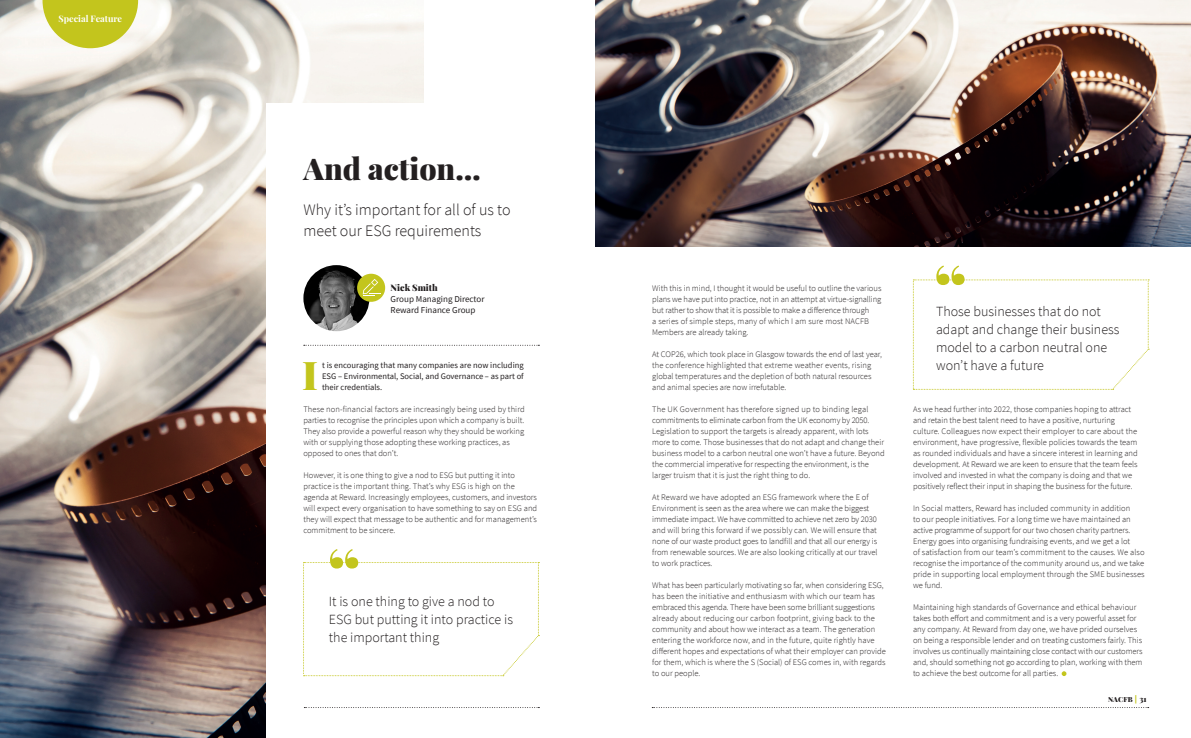
<style>
.page{position:relative;width:1191px;height:738px;background:#fff}
.page>*{position:absolute;margin:0;border:0;box-sizing:border-box;transform-origin:0 0}
.t1{font:900 65.9px "Playfair Display";color:#c3c51d}
.t2{font:900 39.5px "Playfair Display";color:#c3c51d}
.t3{font:900 30px "Playfair Display";color:#231f20}
.t4{font:300 16px/20px "Source Sans Pro";color:#231f20}
.t5{font:300 14px/18px "Source Sans Pro";color:#231f20}
.t6{font:9px/11px "Source Sans Pro";color:#231f20}
.t7{font:700 9px "Playfair Display";color:#fff}
.t8{font:900 9px "Playfair Display";color:#231f20}
.t9{font:300 8.5px/11px "Source Sans Pro";color:#231f20}
.t10{font:8.5px/11px "Source Sans Pro";color:#231f20;text-align:justify}
.t11{font:900 7px "Playfair Display";letter-spacing:.025em;color:#231f20}
.s1{font-size:8px;color:#c3c51d}
.s2{font-size:8px}
</style>
<div class="page">
<img style="left:0;top:0;width:423px;height:737px">
<div style="left:266px;top:103px;width:329px;height:634px;background:#fff"></div>
<img style="left:303px;top:265px;width:66px;height:66px;border-radius:33px">
<svg style="left:43px;top:0;width:95px;height:48px"></svg>
<div style="left:357px;top:273px;width:28px;height:28px;background:#c3c51d;border-radius:50%"></div>
<svg style="left:363px;top:279px;width:18px;height:16px"></svg>
<svg style="left:304px;top:344px;width:235px;height:1px"></svg>
<img style="left:595px;top:0;width:596px;height:246px">
<svg style="left:1061px;top:671px;width:5px;height:4px"></svg>
<svg style="left:913px;top:279px;width:236px;height:110px"></svg>
<svg style="left:303px;top:562px;width:236px;height:113px"></svg>
<p class="t7" style="left:59px;top:12px;width:65px">Special Feature</p>
<h3 class="t3" style="left:303px;top:148px;width:179px">And action…</h3>
<h3 class="t4" style="left:303px;top:200px;width:209px">Why it’s important for all of us to meet our ESG requirements</h3>
<p class="t8" style="left:390px;top:280px;width:49px">Nick Smith</p>
<p class="t6" style="left:390px;top:292px;width:95px">Group Managing Director<br>Reward Finance Group</p>
<h2 class="t2" style="left:302px;top:346px;width:17px">I</h2>
<p class="t10" style="left:322px;top:359px;width:203px">t is encouraging that many companies are now including ESG – Environmental, Social, and Governance – as part of their credentials.</p>
<p class="t9" style="left:303px;top:403px;width:223px">These non-financial factors are increasingly being used by third parties to recognise the principles upon which a company is built.<br>They also provide a powerful reason why they should be working with or supplying those adopting these working practices, as opposed to ones that don’t.</p>
<p class="t9" style="left:303px;top:469px;width:235px">However, it is one thing to give a nod to ESG but putting it into practice is the important thing. That’s why ESG is high on the agenda at Reward. Increasingly employees, customers, and investors will expect every organisation to have something to say on ESG and they will expect that message to be authentic and for management’s commitment to be sincere.</p>
<h1 class="t1" style="left:327px;top:525px;width:34px">“</h1>
<h3 class="t5" style="left:329px;top:592px;width:186px">It is one thing to give a nod to<br>ESG but putting it into practice is the important thing</h3>
<p class="t9" style="left:652px;top:282px;width:231px">With this in mind, I thought it would be useful to outline the various plans we have put into practice, not in an attempt at virtue-signalling but rather to show that it is possible to make a difference through<br>a series of simple steps, many of which I am sure most NACFB Members are already taking.</p>
<p class="t9" style="left:652px;top:348px;width:231px">At COP26, which took place in Glasgow towards the end of last year, the conference highlighted that extreme weather events, rising global temperatures and the depletion of both natural resources and animal species are now irrefutable.</p>
<p class="t9" style="left:652px;top:403px;width:234px">The UK Government has therefore signed up to binding legal commitments to eliminate carbon from the UK economy by 2050.<br>Legislation to support the targets is already apparent, with lots more to come. Those businesses that do not adapt and change their business model to a carbon neutral one won’t have a future. Beyond the commercial imperative for respecting the environment, is the larger truism that it is just the right thing to do.</p>
<p class="t9" style="left:652px;top:491px;width:227px">At Reward we have adopted an ESG framework where the E of Environment is seen as the area where we can make the biggest immediate impact. We have committed to achieve net zero by 2030 and will bring this forward if we possibly can. We will ensure that none of our waste product goes to landfill and that all our energy is from renewable sources. We are also looking critically at our travel to work practices.</p>
<p class="t9" style="left:652px;top:579px;width:235px">What has been particularly motivating so far, when considering ESG, has been the initiative and enthusiasm with which our team has embraced this agenda. There have been some brilliant suggestions already about reducing our carbon footprint, giving back to the community and about how we interact as a team. The generation entering the workforce now, and in the future, quite rightly have different hopes and expectations of what their employer can provide for them, which is where the S (Social) of ESG comes in, with regards to our people.</p>
<h1 class="t1" style="left:934px;top:242px;width:34px">“</h1>
<h3 class="t5" style="left:936px;top:301px;width:185px">Those businesses that do not adapt and change their business model to a carbon neutral one won’t have a future</h3>
<p class="t9" style="left:913px;top:403px;width:226px">As we head further into 2022, those companies hoping to attract and retain the best talent need to have a positive, nurturing culture. Colleagues now expect their employer to care about the environment, have progressive, flexible policies towards the team as rounded individuals and have a sincere interest in learning and development. At Reward we are keen to ensure that the team feels involved and invested in what the company is doing and that we positively reflect their input in shaping the business for the future.</p>
<p class="t9" style="left:913px;top:502px;width:233px">In Social matters, Reward has included community in addition<br>to our people initiatives. For a long time we have maintained an active programme of support for our two chosen charity partners.<br>Energy goes into organising fundraising events, and we get a lot<br>of satisfaction from our team’s commitment to the causes. We also recognise the importance of the community around us, and we take pride in supporting local employment through the SME businesses we fund.</p>
<p class="t9" style="left:913px;top:601px;width:231px">Maintaining high standards of Governance and ethical behaviour takes both effort and commitment and is a very powerful asset for any company. At Reward from day one, we have prided ourselves on being a responsible lender and on treating customers fairly. This involves us continually maintaining close contact with our customers and, should something not go according to plan, working with them to achieve the best outcome for all parties.</p>
<p class="t11" style="left:1108px;top:693px;width:40px">NACFB <span class="s1">|</span> <span class="s2">31</span></p>
</div>
